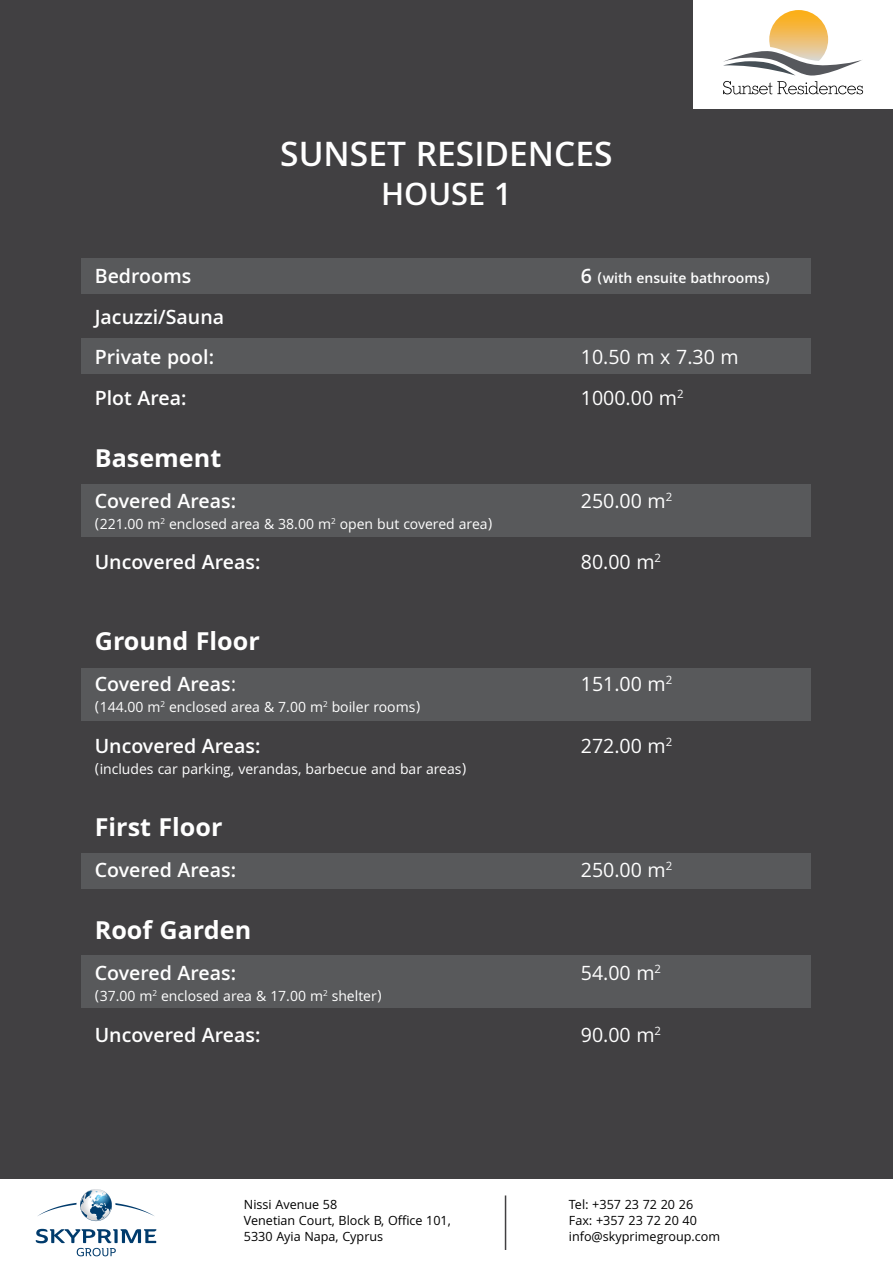
<style>
.page{position:relative;width:893px;height:1263px;background:#414042}
.page>*{position:absolute;margin:0;border:0;box-sizing:border-box;transform-origin:0 0}
.t1{font:600 36px "Khula";color:#fff}
.t2{font:600 33px "Khula";color:#fff}
.t3{font:700 27px "Khula";color:#fff}
.t4{font:600 21px/40.5px "Khula";color:#fff}
.t5{font:21px "Khula";color:#fff}
.t6{font:15px "Khula";color:#fff}
.t7{font:600 15px "Khula";color:#fff}
.t8{font:13.5px/16.2px "Khula";color:#000}
.s1{font-size:21px}
.s2{font-weight:400}
</style>
<div class="page">
<div style="left:693px;top:0;width:200px;height:108px;background:#fff"></div>
<div style="left:82px;top:853px;width:729px;height:36px;background:#58595b"></div>
<div style="left:82px;top:668px;width:729px;height:53px;background:#58595b"></div>
<div style="left:82px;top:955px;width:729px;height:53px;background:#58595b"></div>
<div style="left:82px;top:338px;width:729px;height:36px;background:#58595b"></div>
<div style="left:82px;top:258px;width:729px;height:36px;background:#58595b"></div>
<div style="left:82px;top:484px;width:729px;height:52px;background:#58595b"></div>
<div style="left:0;top:1179px;width:893px;height:84px;background:#fff"></div>
<div style="left:76px;top:1185px;width:39px;height:40px;border:8px solid #fff;border-radius:50%"></div>
<svg style="left:38px;top:1189px;width:116px;height:32px"></svg>
<svg style="left:36px;top:1229px;width:120px;height:27px"></svg>
<hr style="left:505px;top:1195px;width:1px;height:55px;background:#414042">
<svg style="left:723px;top:10px;width:140px;height:85px"></svg>
<h1 class="t1" style="left:280px;top:132px;width:334px">SUNSET RESIDENCES</h1>
<h2 class="t2" style="left:381px;top:174px;width:132px">HOUSE 1</h2>
<h3 class="t4" style="left:95px;top:256px;width:98px">Bedrooms</h3>
<p class="t7" style="left:581px;top:269px;width:190px"><span class="s1">6</span> (with ensuite bathrooms)</p>
<h3 class="t4" style="left:95px;top:296px;width:131px">Jacuzzi/Sauna<br>Private pool:</h3>
<h3 class="t5" style="left:581px;top:345px;width:160px">10.50 m x 7.30 m</h3>
<h3 class="t4" style="left:95px;top:377px;width:93px">Plot Area:</h3>
<h3 class="t5" style="left:581px;top:385px;width:104px">1000.00 m<sup>2</sup></h3>
<h3 class="t3" style="left:95px;top:442px;width:128px">Basement</h3>
<h3 class="t4" style="left:95px;top:480px;width:143px">Covered Areas:</h3>
<h3 class="t5" style="left:581px;top:488px;width:93px">250.00 m<sup>2</sup></h3>
<p class="t6" style="left:95px;top:515px;width:399px">(221.00 m<sup>2</sup> enclosed area &amp; 38.00 m<sup>2</sup> open but covered area)</p>
<h3 class="t4" style="left:95px;top:542px;width:167px">Uncovered Areas:</h3>
<h3 class="t5" style="left:581px;top:549px;width:82px">80.00 m<sup>2</sup></h3>
<h3 class="t3" style="left:95px;top:625px;width:167px">Ground Floor</h3>
<h3 class="t4" style="left:95px;top:663px;width:143px">Covered Areas<span class="s2">:</span></h3>
<h3 class="t5" style="left:581px;top:671px;width:93px">151.00 m<sup>2</sup></h3>
<p class="t6" style="left:95px;top:698px;width:327px">(144.00 m<sup>2</sup> enclosed area &amp; 7.00 m<sup>2</sup> boiler rooms)</p>
<h3 class="t4" style="left:95px;top:725px;width:167px">Uncovered Areas:</h3>
<h3 class="t5" style="left:581px;top:733px;width:93px">272.00 m<sup>2</sup></h3>
<p class="t6" style="left:95px;top:760px;width:373px">(includes car parking, verandas, barbecue and bar areas)</p>
<h3 class="t3" style="left:95px;top:811px;width:129px">First Floor</h3>
<h3 class="t4" style="left:95px;top:849px;width:143px">Covered Areas:</h3>
<h3 class="t5" style="left:581px;top:857px;width:93px">250.00 m<sup>2</sup></h3>
<h3 class="t3" style="left:95px;top:914px;width:158px">Roof Garden</h3>
<h3 class="t4" style="left:95px;top:952px;width:143px">Covered Areas:</h3>
<h3 class="t5" style="left:581px;top:960px;width:82px">54.00 m<sup>2</sup></h3>
<p class="t6" style="left:95px;top:987px;width:288px">(37.00 m<sup>2</sup> enclosed area &amp; 17.00 m<sup>2</sup> shelter)</p>
<h3 class="t4" style="left:95px;top:1014px;width:167px">Uncovered Areas:</h3>
<h3 class="t5" style="left:581px;top:1022px;width:82px">90.00 m<sup>2</sup></h3>
<p class="t8" style="left:244px;top:1196px;width:208px">Nissi Avenue 58<br>Venetian Court, Block B, Office 101,<br>5330 Ayia Napa, Cyprus</p>
<p class="t8" style="left:569px;top:1196px;width:153px">Tel: +357 23 72 20 26<br>Fax: +357 23 72 20 40 info@skyprimegroup.com</p>
</div>
